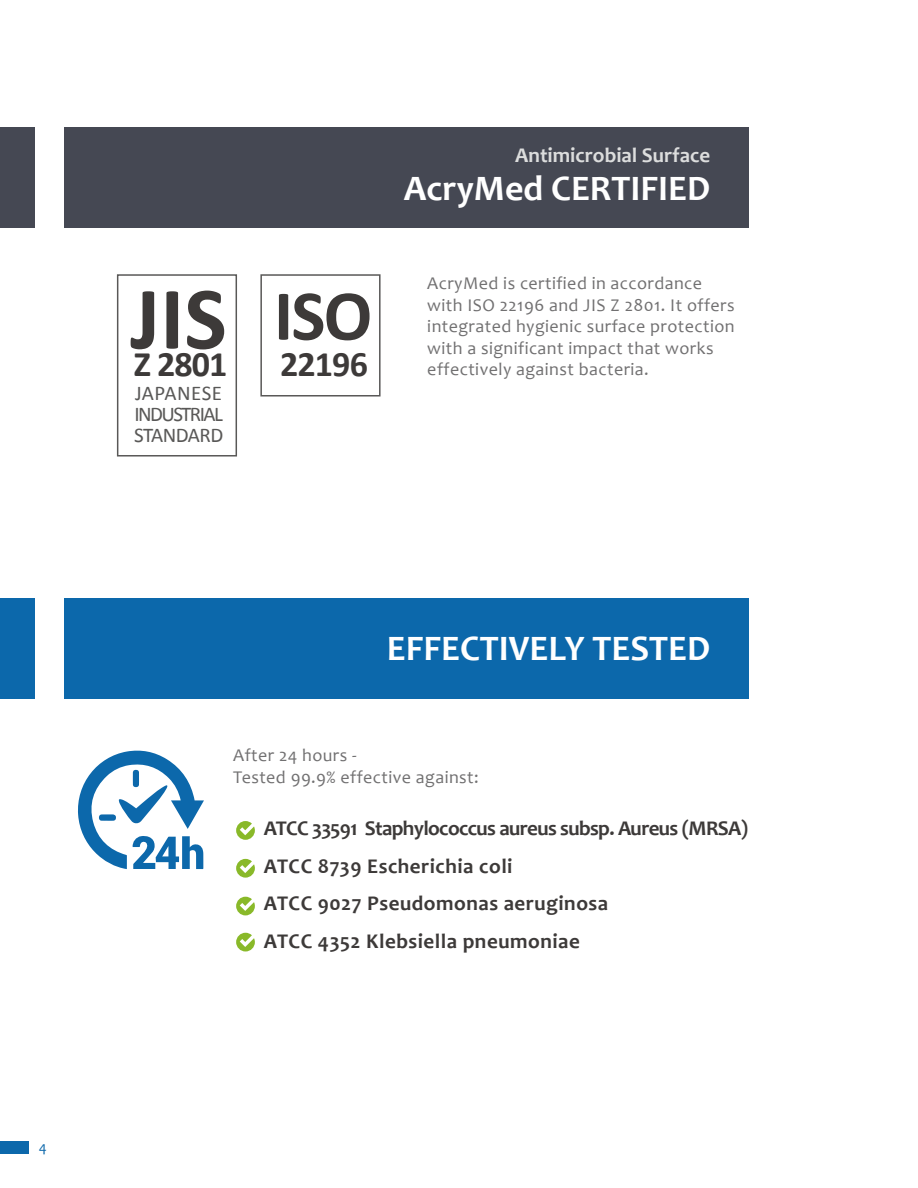
<style>
.page{position:relative;width:918px;height:1188px;background:#fff}
.page>*{position:absolute;margin:0;border:0;box-sizing:border-box;transform-origin:0 0}
.t1{font:700 90px "Calibri";color:#3d3a39}
.t2{font:700 72px "Calibri";color:#3d3a39}
.t3{font:700 36px "Candara";color:#fff}
.t4{font:700 36px "Calibri";letter-spacing:-.025em;color:#3d3a39}
.t5{font:700 21px/37.5px "Candara";letter-spacing:.025em;color:#3d3a39}
.t6{font:21px/21px "Calibri";letter-spacing:-.04em;color:#595857;text-align:justify}
.t7{font:700 21px "Candara";color:#dcdddd}
.t8{font:18px/21.6px "Candara";letter-spacing:.025em;color:#717071}
.t9{font:15px "Candara";color:#0c68ab}
</style>
<div class="page">
<div style="left:64px;top:127px;width:684px;height:101px;background:#454853"></div>
<div style="left:0;top:127px;width:34px;height:101px;background:#454853"></div>
<div style="left:64px;top:598px;width:684px;height:101px;background:#0c68ab"></div>
<div style="left:0;top:598px;width:34px;height:101px;background:#0c68ab"></div>
<svg style="left:78px;top:750px;width:126px;height:119px"></svg>
<div style="left:117px;top:274px;width:120px;height:183px;border:2px solid #595857"></div>
<div style="left:260px;top:274px;width:121px;height:123px;border:2px solid #595857"></div>
<svg style="left:236px;top:821px;width:19px;height:19px"></svg>
<svg style="left:236px;top:859px;width:19px;height:19px"></svg>
<svg style="left:236px;top:897px;width:19px;height:18px"></svg>
<svg style="left:236px;top:933px;width:19px;height:18px"></svg>
<div style="left:0;top:1141px;width:28px;height:12px;background:#0c68ab"></div>
<p class="t9" style="left:39px;top:1138px;width:9px">4</p>
<h1 class="t1" style="left:130px;top:261px;width:98px">JIS</h1>
<h3 class="t4" style="left:134px;top:341px;width:95px">Z 2801</h3>
<p class="t6" style="left:134px;top:383px;width:91px">JAPANESE INDUSTRIAL STANDARD</p>
<h2 class="t2" style="left:274px;top:270px;width:100px">ISO</h2>
<h3 class="t4" style="left:280px;top:341px;width:89px">22196</h3>
<p class="t7" style="left:515px;top:142px;width:197px">Antimicrobial Surface</p>
<h3 class="t3" style="left:404px;top:166px;width:308px">AcryMed CERTIFIED</h3>
<p class="t8" style="left:427px;top:272px;width:309px">AcryMed is certified in accordance with ISO 22196 and JIS Z 2801. It offers integrated hygienic surface protection with a significant impact that works effectively against bacteria.</p>
<h3 class="t3" style="left:387px;top:626px;width:325px">EFFECTIVELY TESTED</h3>
<p class="t8" style="left:233px;top:744px;width:247px">After 24 hours -<br>Tested 99.9% effective against:</p>
<p class="t5" style="left:264px;top:809px;width:486px">ATCC 33591 Staphylococcus aureus subsp. Aureus (MRSA)<br>ATCC 8739 Escherichia coli<br>ATCC 9027 Pseudomonas aeruginosa<br>ATCC 4352 Klebsiella pneumoniae</p>
</div>
